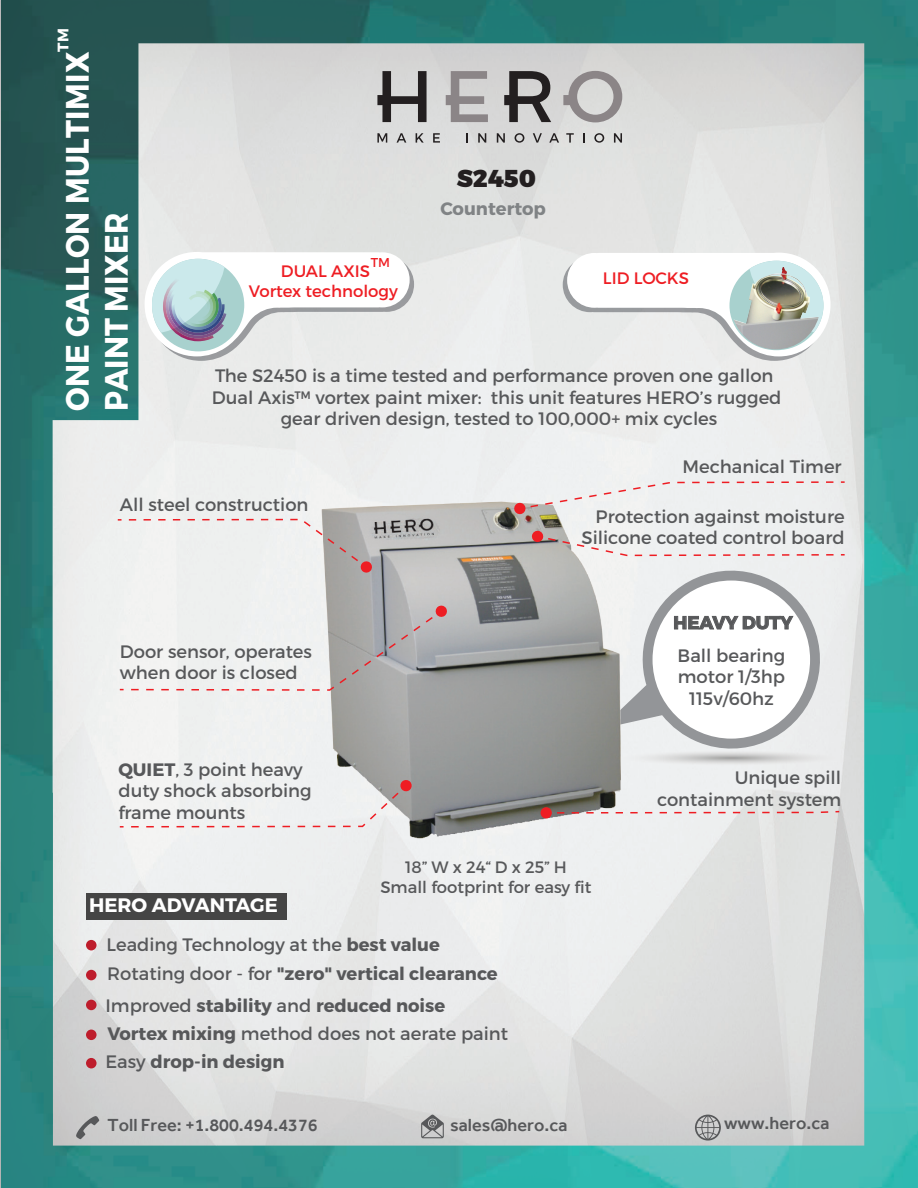
<style>
.page{position:relative;width:918px;height:1188px;background:#fff}
.page>*{position:absolute;margin:0;border:0;box-sizing:border-box;transform-origin:0 0}
.t1{font:700 32.4px/38.8px "Montserrat";letter-spacing:.01em;color:#fff;scale:.91 1}
.t2{font:900 24.45px "Montserrat";color:#231f20}
.t3{font:700 19.5px "Montserrat";color:#fff}
.t4{font:18px/21.6px "Montserrat";color:#57585a;text-align:center}
.t5{font:700 18px "Montserrat";color:#57585a}
.t6{font:500 18px "Effra";color:#57585a}
.t7{font:700 18px "Montserrat";color:#808385}
.t8{font:16.5px/19.8px "Montserrat";color:#57585a;text-align:center}
.t9{font:16.5px/19.8px "Montserrat";color:#ee1d23;text-align:center}
.t10{font:700 15.3px "Montserrat";color:#fff}
.t11{font:12.9px "Montserrat";color:#ee1d23}
.s1{font-weight:700}
.s2{font-weight:400}
</style>
<div class="page">
<img style="left:1px;top:0;width:917px;height:1188px">
<svg style="left:76px;top:1116px;width:24px;height:24px"></svg>
<svg style="left:421px;top:1115px;width:23px;height:23px"></svg>
<svg style="left:695px;top:1115px;width:26px;height:26px"></svg>
<div style="left:86px;top:893px;width:200px;height:26px;background:#454545"></div>
<div style="left:86px;top:970px;width:11px;height:10px;background:#be1d2c;border-radius:50%"></div>
<div style="left:86px;top:1000px;width:11px;height:10px;background:#be1d2c;border-radius:50%"></div>
<div style="left:86px;top:1030px;width:11px;height:10px;background:#be1d2c;border-radius:50%"></div>
<div style="left:86px;top:1058px;width:11px;height:10px;background:#be1d2c;border-radius:50%"></div>
<div style="left:86px;top:940px;width:11px;height:10px;background:#be1d2c;border-radius:50%"></div>
<svg style="left:563px;top:253px;width:268px;height:108px"></svg>
<img style="left:734px;top:267px;width:85px;height:82px">
<svg style="left:674px;top:616px;width:119px;height:14px"></svg>
<img style="left:284px;top:444px;width:373px;height:468px">
<svg style="left:130px;top:779px;width:282px;height:49px"></svg>
<svg style="left:118px;top:518px;width:255px;height:55px"></svg>
<svg style="left:130px;top:605px;width:318px;height:87px"></svg>
<svg style="left:531px;top:530px;width:304px;height:27px"></svg>
<svg style="left:514px;top:481px;width:321px;height:34px"></svg>
<svg style="left:551px;top:810px;width:279px;height:4px"></svg>
<div style="left:541px;top:807px;width:11px;height:12px;background:#ee1d23;border-radius:50%"></div>
<p class="t10" style="left:54px;top:52px;width:25px;rotate:-90deg">TM</p>
<h1 class="t1" style="left:58px;top:411px;width:396px;rotate:-90deg">ONE GALLON MULTIMIX<br>PAINT MIXER</h1>
<h2 class="t2" style="left:457px;top:163px;width:81px">S2450</h2>
<p class="t11" style="left:371px;top:255px;width:21px">TM</p>
<p class="t9" style="left:249px;top:261px;width:150px">DUAL AXIS<br>Vortex technology</p>
<p class="t7" style="left:440px;top:198px;width:107px">Countertop</p>
<p class="t9" style="left:603px;top:268px;width:88px">LID LOCKS</p>
<p class="t4" style="left:212px;top:365px;width:571px">The S2450 is a time tested and performance proven one gallon<br>Dual Axis™ vortex paint mixer: this unit features HERO’s rugged gear driven design, tested to 100,000+ mix cycles</p>
<p class="t4" style="left:682px;top:456px;width:161px">Mechanical Timer</p>
<p class="t4" style="left:120px;top:493px;width:190px">All steel construction</p>
<p class="t4" style="left:582px;top:505px;width:265px;text-align:right">Protection against moisture<br>Silicone coated control board</p>
<p class="t5" style="left:673px;top:611px;width:121px">HEAVY DUTY</p>
<p class="t4" style="left:120px;top:640px;width:194px;text-align:left">Door sensor, operates when door is closed</p>
<p class="t4" style="left:678px;top:644px;width:109px">Ball bearing motor 1/3hp<br>115v/60hz</p>
<p class="t4" style="left:118px;top:758px;width:195px;text-align:left"><span class="s1">QUIET</span>, 3 point heavy duty shock absorbing frame mounts</p>
<p class="t3" style="left:89px;top:893px;width:190px">HERO ADVANTAGE</p>
<p class="t8" style="left:380px;top:858px;width:213px">18” W x 24“ D x 25” H<br>Small footprint for easy fit</p>
<p class="t4" style="left:107px;top:934px;width:335px">Leading Technology at the <span class="s1">best value</span></p>
<p class="t5" style="left:107px;top:963px;width:392px"><span class="s2">Rotating door - for</span> "zero" vertical clearance</p>
<p class="t5" style="left:106px;top:994px;width:341px"><span class="s2">Improved</span> stability <span class="s2">and</span> reduced noise</p>
<p class="t4" style="left:107px;top:1023px;width:402px"><span class="s1">Vortex mixing</span> method does not aerate paint</p>
<p class="t5" style="left:106px;top:1051px;width:181px"><span class="s2">Easy</span> drop-in design</p>
<p class="t4" style="left:657px;top:767px;width:186px;text-align:right">Unique spill containment system</p>
<p class="t6" style="left:107px;top:1114px;width:212px">Toll Free: +1.800.494.4376</p>
<p class="t6" style="left:450px;top:1114px;width:119px">sales@hero.ca</p>
<p class="t6" style="left:724px;top:1112px;width:107px">www.hero.ca</p>
</div>
